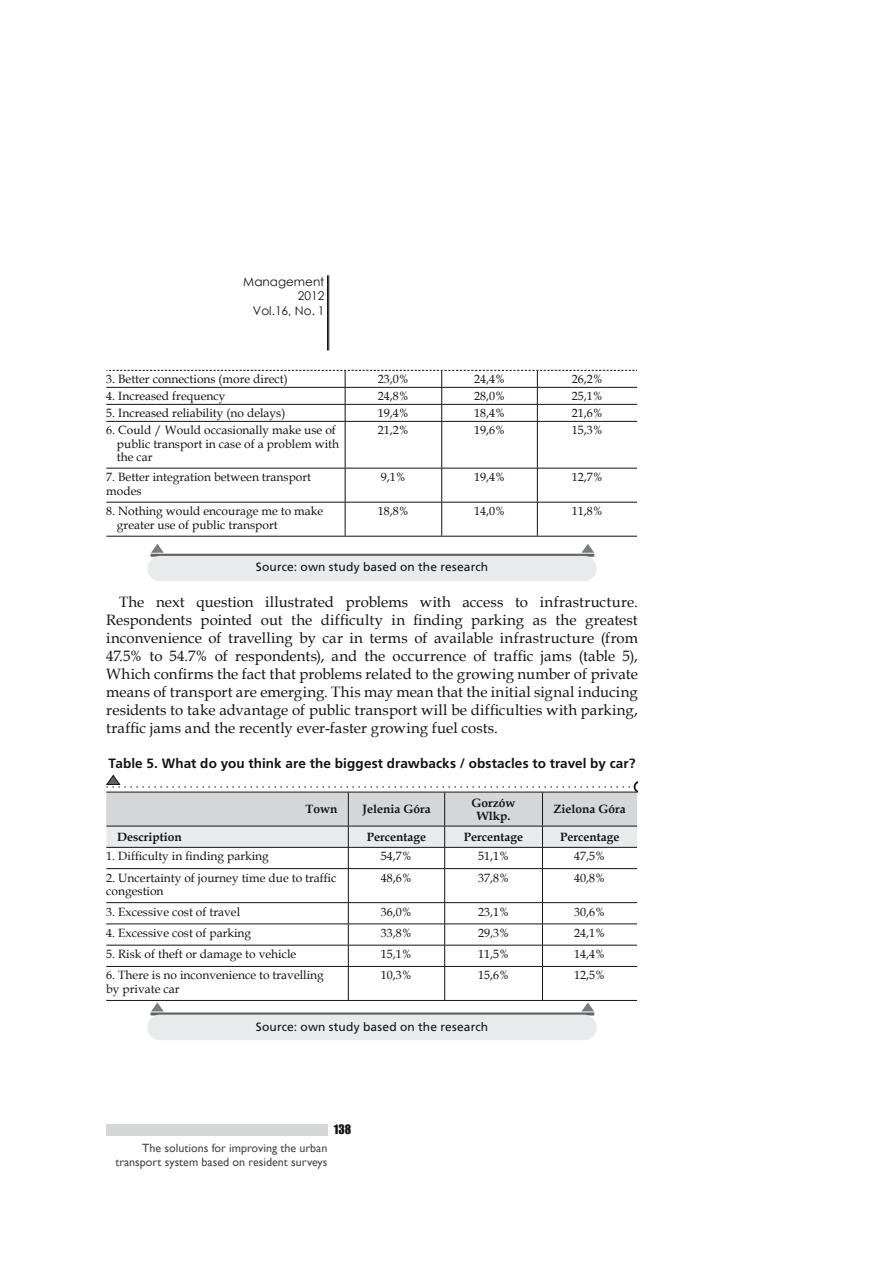
<style>
.page{position:relative;width:893px;height:1263px;background:#fff}
.page>*{position:absolute;margin:0;border:0;box-sizing:border-box;transform-origin:0 0}
.t1{font:15px/18px "Book Antiqua";letter-spacing:.005em;color:#141314;text-align:justify}
.t2{font:700 13.5px "Frutiger LT Pro";letter-spacing:.01em;color:#141314}
.t3{font:12px/13.5px "Book Antiqua";color:#141314}
.t4{font:700 12px/13.5px "Book Antiqua";color:#141314;text-align:center}
.t5{font:12px/14.4px "Gill Sans";color:#484949;text-align:right}
.t6{font:12px "Frutiger LT Pro";letter-spacing:.015em;color:#141314}
.t7{font:12px/14.4px "Century Gothic";color:#141314;text-align:right}
.t8{font:12px "Impact";color:#141314}
</style>
<div class="page">
<div style="left:106px;top:1124px;width:221px;height:11px;background:#d5d6d7"></div>
<hr style="left:328px;top:275px;width:1px;height:75px;background:#141314">
<hr style="left:327px;top:275px;width:1px;height:75px;background:#141314">
<hr style="left:151px;top:554px;width:443px;height:3px;background:#606162">
<svg style="left:151px;top:544px;width:13px;height:9px"></svg>
<svg style="left:581px;top:544px;width:13px;height:9px"></svg>
<div style="left:147px;top:556px;width:450px;height:25px;background:#e9eaeb;border-radius:13px"></div>
<hr style="left:151px;top:1012px;width:443px;height:3px;background:#606162">
<svg style="left:151px;top:1002px;width:13px;height:9px"></svg>
<svg style="left:582px;top:1002px;width:12px;height:9px"></svg>
<div style="left:147px;top:1014px;width:450px;height:26px;background:#e9eaeb;border-radius:13px"></div>
<hr style="left:106px;top:421px;width:531px;height:1px;background:#141314">
<hr style="left:106px;top:468px;width:531px;height:1px;background:#141314">
<hr style="left:106px;top:502px;width:531px;height:1px;background:#141314">
<hr style="left:106px;top:536px;width:531px;height:1px;background:#141314">
<hr style="left:345px;top:422px;width:1px;height:46px;background:#141314">
<hr style="left:441px;top:422px;width:1px;height:46px;background:#141314">
<hr style="left:537px;top:422px;width:1px;height:46px;background:#141314">
<hr style="left:345px;top:468px;width:1px;height:34px;background:#141314">
<hr style="left:441px;top:468px;width:1px;height:34px;background:#141314">
<hr style="left:537px;top:468px;width:1px;height:34px;background:#141314">
<hr style="left:345px;top:502px;width:1px;height:34px;background:#141314">
<hr style="left:441px;top:502px;width:1px;height:34px;background:#141314">
<hr style="left:537px;top:502px;width:1px;height:34px;background:#141314">
<svg style="left:106px;top:370px;width:531px;height:51px"></svg>
<hr style="left:106px;top:868px;width:531px;height:1px;background:#141314">
<hr style="left:106px;top:902px;width:531px;height:1px;background:#141314">
<hr style="left:106px;top:923px;width:531px;height:1px;background:#141314">
<hr style="left:106px;top:945px;width:531px;height:1px;background:#141314">
<hr style="left:106px;top:966px;width:531px;height:1px;background:#141314">
<hr style="left:106px;top:1000px;width:531px;height:1px;background:#141314">
<hr style="left:348px;top:869px;width:1px;height:33px;background:#141314">
<hr style="left:444px;top:869px;width:1px;height:33px;background:#141314">
<hr style="left:542px;top:869px;width:1px;height:33px;background:#141314">
<svg style="left:348px;top:903px;width:1px;height:63px"></svg>
<svg style="left:444px;top:903px;width:1px;height:63px"></svg>
<svg style="left:542px;top:903px;width:1px;height:63px"></svg>
<hr style="left:348px;top:967px;width:1px;height:33px;background:#141314">
<hr style="left:444px;top:967px;width:1px;height:33px;background:#141314">
<hr style="left:542px;top:967px;width:1px;height:33px;background:#141314">
<svg style="left:106px;top:775px;width:532px;height:93px"></svg>
<p class="t7" style="left:243px;top:274px;width:83px">Management<br>2012<br>Vol.16, No. 1</p>
<p class="t3" style="left:106px;top:373px;width:183px">3. Better connections (more direct)</p>
<p class="t3" style="left:378px;top:373px;width:33px">23,0%</p>
<p class="t3" style="left:474px;top:373px;width:33px">24,4%</p>
<p class="t3" style="left:572px;top:373px;width:33px">26,2%</p>
<p class="t3" style="left:106px;top:390px;width:121px">4. Increased frequency</p>
<p class="t3" style="left:378px;top:390px;width:33px">24,8%</p>
<p class="t3" style="left:474px;top:390px;width:33px">28,0%</p>
<p class="t3" style="left:572px;top:390px;width:33px">25,1%</p>
<p class="t3" style="left:106px;top:407px;width:181px">5. Increased reliability (no delays)</p>
<p class="t3" style="left:378px;top:407px;width:33px">19,4%</p>
<p class="t3" style="left:474px;top:407px;width:33px">18,4%</p>
<p class="t3" style="left:572px;top:407px;width:33px">21,6%</p>
<p class="t3" style="left:117px;top:424px;width:224px;text-indent:-11px">6. Could / Would occasionally make use of public transport in case of a problem with the car</p>
<p class="t3" style="left:378px;top:424px;width:33px">21,2%</p>
<p class="t3" style="left:474px;top:424px;width:33px">19,6%</p>
<p class="t3" style="left:572px;top:424px;width:33px">15,3%</p>
<p class="t3" style="left:106px;top:470px;width:206px">7. Better integration between transport modes</p>
<p class="t3" style="left:381px;top:470px;width:27px">9,1%</p>
<p class="t3" style="left:474px;top:470px;width:33px">19,4%</p>
<p class="t3" style="left:572px;top:470px;width:33px">12,7%</p>
<p class="t3" style="left:117px;top:504px;width:208px;text-indent:-11px">8. Nothing would encourage me to make greater use of public transport</p>
<p class="t3" style="left:378px;top:504px;width:33px">18,8%</p>
<p class="t3" style="left:474px;top:504px;width:33px">14,0%</p>
<p class="t3" style="left:572px;top:504px;width:33px">11,8%</p>
<p class="t6" style="left:256px;top:562px;width:234px">Source: own study based on the research</p>
<p class="t1" style="left:106px;top:594px;width:533px;text-indent:13px">The next question illustrated problems with access to infrastructure.<br>Respondents pointed out the difficulty in finding parking as the greatest inconvenience of travelling by car in terms of available infrastructure (from 47.5% to 54.7% of respondents), and the occurrence of traffic jams (table 5), Which confirms the fact that problems related to the growing number of private means of transport are emerging. This may mean that the initial signal inducing residents to take advantage of public transport will be difficulties with parking, traffic jams and the recently ever-faster growing fuel costs.</p>
<p class="t2" style="left:109px;top:758px;width:528px">Table 5. What do you think are the biggest drawbacks / obstacles to travel by car?</p>
<p class="t4" style="left:305px;top:803px;width:34px">Town</p>
<p class="t4" style="left:362px;top:803px;width:70px">Jelenia Góra</p>
<p class="t4" style="left:472px;top:796px;width:46px">Gorzów<br>Wlkp.</p>
<p class="t4" style="left:554px;top:803px;width:74px">Zielona Góra</p>
<p class="t4" style="left:117px;top:830px;width:66px">Description</p>
<p class="t4" style="left:367px;top:830px;width:61px">Percentage</p>
<p class="t4" style="left:464px;top:830px;width:61px">Percentage</p>
<p class="t4" style="left:560px;top:830px;width:61px">Percentage</p>
<p class="t3" style="left:106px;top:850px;width:164px">1. Difficulty in finding parking</p>
<p class="t3" style="left:381px;top:850px;width:33px">54,7%</p>
<p class="t3" style="left:478px;top:850px;width:33px">51,1%</p>
<p class="t3" style="left:574px;top:850px;width:33px">47,5%</p>
<p class="t3" style="left:106px;top:871px;width:232px">2. Uncertainty of journey time due to traffic congestion</p>
<p class="t3" style="left:381px;top:871px;width:33px">48,6%</p>
<p class="t3" style="left:478px;top:871px;width:33px">37,8%</p>
<p class="t3" style="left:574px;top:871px;width:33px">40,8%</p>
<p class="t3" style="left:106px;top:905px;width:135px">3. Excessive cost of travel</p>
<p class="t3" style="left:381px;top:905px;width:33px">36,0%</p>
<p class="t3" style="left:478px;top:905px;width:33px">23,1%</p>
<p class="t3" style="left:574px;top:905px;width:33px">30,6%</p>
<p class="t3" style="left:106px;top:926px;width:146px">4. Excessive cost of parking</p>
<p class="t3" style="left:381px;top:926px;width:33px">33,8%</p>
<p class="t3" style="left:478px;top:926px;width:33px">29,3%</p>
<p class="t3" style="left:574px;top:926px;width:33px">24,1%</p>
<p class="t3" style="left:106px;top:947px;width:192px">5. Risk of theft or damage to vehicle</p>
<p class="t3" style="left:381px;top:947px;width:33px">15,1%</p>
<p class="t3" style="left:478px;top:947px;width:33px">11,5%</p>
<p class="t3" style="left:574px;top:947px;width:33px">14,4%</p>
<p class="t3" style="left:106px;top:969px;width:219px">6. There is no inconvenience to travelling by private car</p>
<p class="t3" style="left:381px;top:969px;width:33px">10,3%</p>
<p class="t3" style="left:478px;top:969px;width:33px">15,6%</p>
<p class="t3" style="left:574px;top:969px;width:33px">12,5%</p>
<p class="t6" style="left:256px;top:1022px;width:234px">Source: own study based on the research</p>
<p class="t8" style="left:334px;top:1122px;width:19px">138</p>
<p class="t5" style="left:115px;top:1140px;width:214px">The solutions for improving the urban transport system based on resident surveys</p>
</div>
